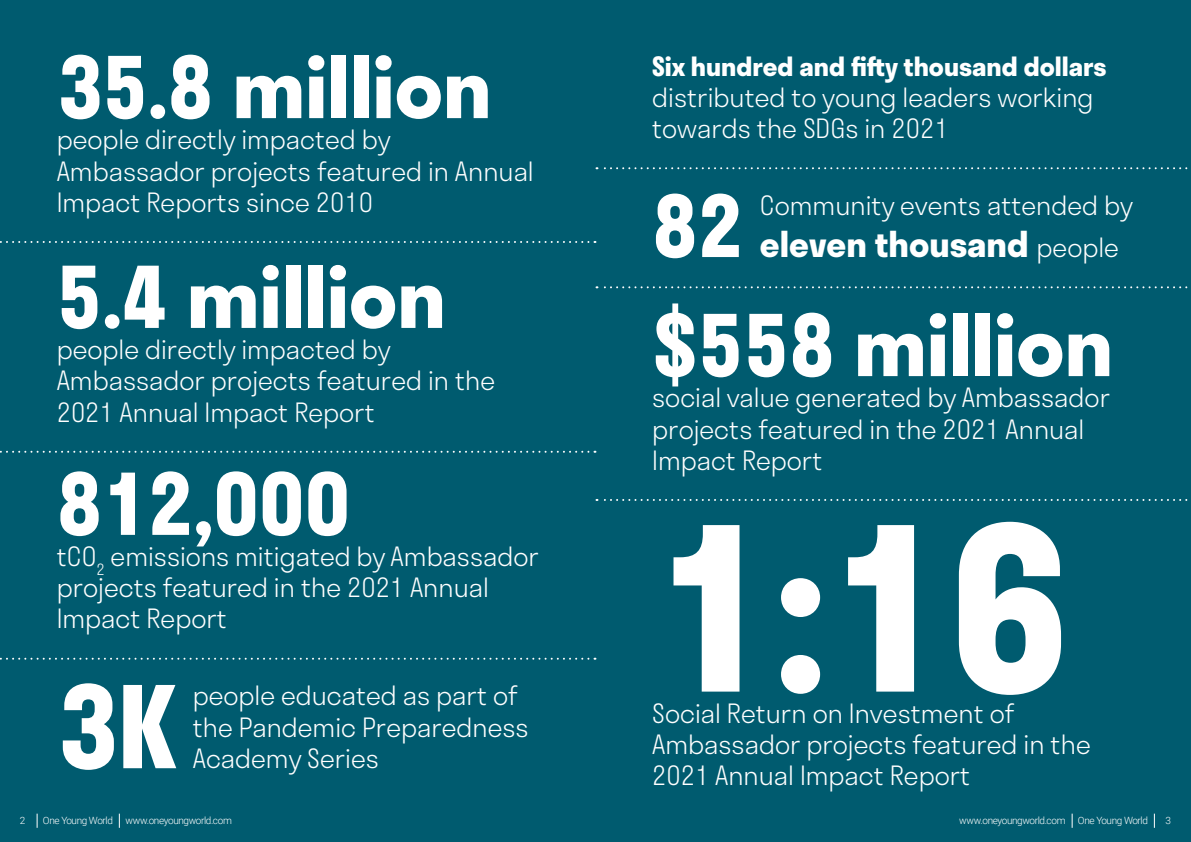
<style>
.page{position:relative;width:1191px;height:842px;background:#005b6f}
.page>*{position:absolute;margin:0;border:0;box-sizing:border-box;transform-origin:0 0}
.t1{font:700 222px "Stratos";color:#fff}
.t2{font:700 111px "Stratos";color:#fff}
.t3{font:700 83px "Stratos";color:#fff}
.t4{font:700 35px "Stratos";color:#fff}
.t5{font:300 26px/31.2px "Stratos";color:#fff}
.t6{font:700 26px "Stratos";color:#fff}
.t7{font:300 10px "Roboto";letter-spacing:-.035em;color:#fff}
.s1{font-weight:300;font-size:26px}
</style>
<div class="page">
<svg style="left:37px;top:814px;width:1px;height:14px"></svg>
<svg style="left:119px;top:814px;width:1px;height:14px"></svg>
<svg style="left:1071px;top:814px;width:1px;height:14px"></svg>
<svg style="left:1154px;top:814px;width:1px;height:14px"></svg>
<svg style="left:0;top:241px;width:588px;height:2px"></svg>
<svg style="left:0;top:451px;width:588px;height:2px"></svg>
<svg style="left:0;top:658px;width:588px;height:2px"></svg>
<svg style="left:596px;top:499px;width:592px;height:2px"></svg>
<svg style="left:596px;top:286px;width:592px;height:2px"></svg>
<svg style="left:596px;top:167px;width:592px;height:2px"></svg>
<p class="t3" style="left:57px;top:21px;width:436px">35.8 million</p>
<p class="t5" style="left:57px;top:123px;width:478px">people directly impacted by<br>Ambassador projects featured in Annual<br>Impact Reports since 2010</p>
<p class="t3" style="left:57px;top:231px;width:390px">5.4 million</p>
<p class="t5" style="left:57px;top:333px;width:440px">people directly impacted by<br>Ambassador projects featured in the<br>2021 Annual Impact Report</p>
<p class="t3" style="left:57px;top:438px;width:295px">812,000</p>
<p class="t5" style="left:57px;top:540px;width:484px">tCO<sub>2</sub> emissions mitigated by Ambassador projects featured in the 2021 Annual<br>Impact Report</p>
<p class="t2" style="left:57px;top:638px;width:121px">3K</p>
<p class="t5" style="left:193px;top:679px;width:337px">people educated as part of the Pandemic Preparedness<br>Academy Series</p>
<p class="t6" style="left:652px;top:46px;width:456px">Six hundred and fifty thousand dollars</p>
<p class="t5" style="left:652px;top:81px;width:443px">distributed to young leaders working towards the SDGs in 2021</p>
<p class="t3" style="left:652px;top:160px;width:93px">82</p>
<p class="t5" style="left:760px;top:189px;width:375px">Community events attended by</p>
<p class="t4" style="left:760px;top:216px;width:360px">eleven thousand <span class="s1">people</span></p>
<p class="t3" style="left:652px;top:279px;width:462px">$558 million</p>
<p class="t5" style="left:652px;top:381px;width:459px">social value generated by Ambassador projects featured in the 2021 Annual<br>Impact Report</p>
<p class="t1" style="left:652px;top:432px;width:420px">1:16</p>
<p class="t5" style="left:652px;top:697px;width:440px">Social Return on Investment of<br>Ambassador projects featured in the<br>2021 Annual Impact Report</p>
<p class="t7" style="left:20px;top:813px;width:7px">2</p>
<p class="t7" style="left:43px;top:813px;width:190px">One Young World www.oneyoungworld.com</p>
<p class="t7" style="left:959px;top:813px;width:190px">www.oneyoungworld.com One Young World</p>
<p class="t7" style="left:1165px;top:813px;width:7px">3</p>
</div>
